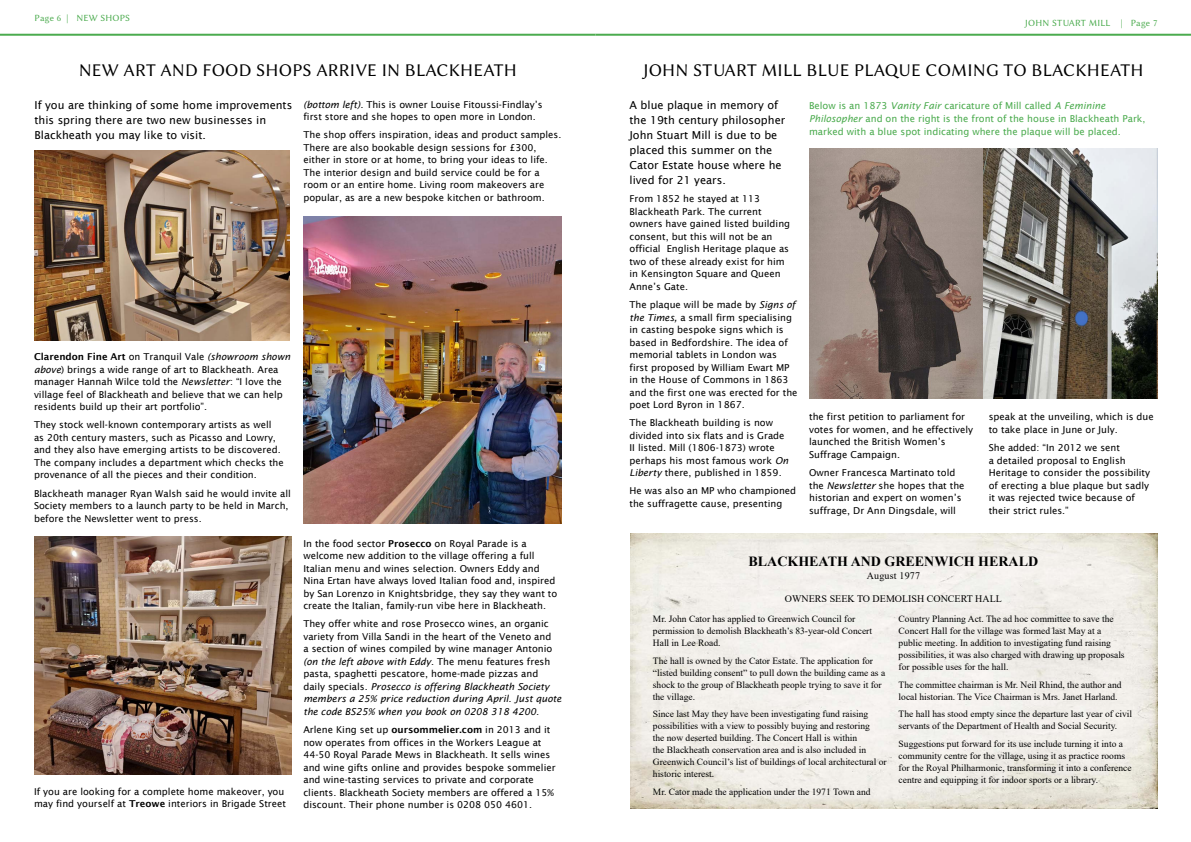
<style>
.page{position:relative;width:1191px;height:842px;background:#fff}
.page>*{position:absolute;margin:0;border:0;box-sizing:border-box;transform-origin:0 0}
.t1{font:18px "Lin Biolinum O";letter-spacing:.01em;color:#000}
.t2{font:700 14px "Times New Roman";color:#000}
.t3{font:11px/15px "Lucida Sans";color:#000}
.t4{font:10px "Times New Roman";color:#000}
.t5{font:10px "Times New Roman";letter-spacing:.02em;color:#000}
.t6{font:9.5px/12.5px "Lucida Sans";color:#000}
.t7{font:9.5px/12px "Times New Roman";color:#000}
.t8{font:9.5px/13px "Lucida Sans";color:#4bab4e}
.t9{font:9.5px "Lin Biolinum O";letter-spacing:.02em;color:#4bab4e}
.s1{font-style:italic}
.s2{font-weight:600}
</style>
<div class="page">
<hr style="left:0;top:34px;width:595px;height:2px;background:#4bab4e">
<hr style="left:595px;top:34px;width:596px;height:2px;background:#4bab4e">
<img style="left:809px;top:149px;width:348px;height:249px">
<img style="left:34px;top:151px;width:256px;height:190px">
<img style="left:34px;top:536px;width:258px;height:239px">
<img style="left:303px;top:216px;width:258px;height:307px">
<img style="left:630px;top:534px;width:527px;height:275px">
<p class="t9" style="left:34px;top:12px;width:97px">Page 6 | NEW SHOPS</p>
<p class="t9" style="left:1025px;top:18px;width:134px">JOHN STUART MILL | Page 7</p>
<h1 class="t1" style="left:79px;top:60px;width:439px">NEW ART AND FOOD SHOPS ARRIVE IN BLACKHEATH</h1>
<h1 class="t1" style="left:643px;top:60px;width:502px">JOHN STUART MILL BLUE PLAQUE COMING TO BLACKHEATH</h1>
<p class="t3" style="left:629px;top:98px;width:157px">A blue plaque in memory of the 19th century philosopher<br>John Stuart Mill is due to be placed this summer on the<br>Cator Estate house where he lived for 21 years.</p>
<p class="t6" style="left:629px;top:193px;width:162px">From 1852 he stayed at 113<br>Blackheath Park. The current owners have gained listed building consent, but this will not be an official English Heritage plaque as two of these already exist for him in Kensington Square and Queen<br>Anne’s Gate.</p>
<p class="t6" style="left:629px;top:298px;width:169px">The plaque will be made by <span class="s1">Signs of the Times,</span> a small firm specialising in casting bespoke signs which is based in Bedfordshire. The idea of memorial tablets in London was first proposed by William Ewart MP in the House of Commons in 1863 and the first one was erected for the poet Lord Byron in 1867.</p>
<p class="t6" style="left:629px;top:417px;width:160px">The Blackheath building is now divided into six flats and is Grade<br>II listed. Mill (1806-1873) wrote perhaps his most famous work <span class="s1">On<br>Liberty</span> there, published in 1859.</p>
<p class="t6" style="left:629px;top:485px;width:168px">He was also an MP who championed the suffragette cause, presenting</p>
<p class="t6" style="left:303px;top:98px;width:241px"><span class="s1">(bottom left).</span> This is owner Louise Fitoussi-Findlay’s first store and she hopes to open more in London.</p>
<p class="t6" style="left:303px;top:129px;width:259px">The shop offers inspiration, ideas and product samples.<br>There are also bookable design sessions for £300, either in store or at home, to bring your ideas to life.<br>The interior design and build service could be for a room or an entire home. Living room makeovers are popular, as are a new bespoke kitchen or bathroom.</p>
<p class="t3" style="left:34px;top:98px;width:259px">If you are thinking of some home improvements this spring there are two new businesses in<br>Blackheath you may like to visit.</p>
<p class="t8" style="left:809px;top:99px;width:338px">Below is an 1873 <span class="s1">Vanity Fair</span> caricature of Mill called <span class="s1">A Feminine<br>Philosopher</span> and on the right is the front of the house in Blackheath Park, marked with a blue spot indicating where the plaque will be placed.</p>
<p class="t6" style="left:34px;top:351px;width:258px"><span class="s2">Clarendon Fine Art</span> on Tranquil Vale <span class="s1">(showroom shown above</span>) brings a wide range of art to Blackheath. Area manager Hannah Wilce told the <span class="s1">Newsletter</span>: “I love the village feel of Blackheath and believe that we can help residents build up their art portfolio”.</p>
<p class="t6" style="left:34px;top:419px;width:251px">They stock well-known contemporary artists as well as 20th century masters, such as Picasso and Lowry, and they also have emerging artists to be discovered.<br>The company includes a department which checks the provenance of all the pieces and their condition.</p>
<p class="t6" style="left:34px;top:487px;width:258px">Blackheath manager Ryan Walsh said he would invite all<br>Society members to a launch party to be held in March, before the Newsletter went to press.</p>
<p class="t6" style="left:809px;top:411px;width:165px">the first petition to parliament for votes for women, and he effectively launched the British Women’s<br>Suffrage Campaign.</p>
<p class="t6" style="left:809px;top:466px;width:157px">Owner Francesca Martinato told the <span class="s1">Newsletter</span> she hopes that the historian and expert on women’s suffrage, Dr Ann Dingsdale, will</p>
<p class="t6" style="left:988px;top:411px;width:167px">speak at the unveiling, which is due to take place in June or July.</p>
<p class="t6" style="left:988px;top:441px;width:163px">She added: “In 2012 we sent<br>a detailed proposal to English<br>Heritage to consider the possibility of erecting a blue plaque but sadly it was rejected twice because of their strict rules.”</p>
<p class="t6" style="left:34px;top:785px;width:253px">If you are looking for a complete home makeover, you may find yourself at <span class="s2">Treowe</span> interiors in Brigade Street</p>
<p class="t6" style="left:303px;top:537px;width:255px">In the food sector <span class="s2">Prosecco</span> on Royal Parade is a welcome new addition to the village offering a full Italian menu and wines selection. Owners Eddy and Nina Ertan have always loved Italian food and, inspired by San Lorenzo in Knightsbridge, they say they want to create the Italian, family-run vibe here in Blackheath.</p>
<p class="t6" style="left:303px;top:618px;width:259px">They offer white and rose Prosecco wines, an organic variety from Villa Sandi in the heart of the Veneto and<br>a section of wines compiled by wine manager Antonio <span class="s1">(on the left above with Eddy</span>. The menu features fresh pasta, spaghetti pescatore, home-made pizzas and daily specials. <span class="s1">Prosecco is offering Blackheath Society members a 25% price reduction during April. Just quote the code BS25% when you book on 0208 318 4200.</span></p>
<p class="t6" style="left:303px;top:723px;width:254px">Arlene King set up <span class="s2">oursommelier.com</span> in 2013 and it now operates from offices in the Workers League at 44-50 Royal Parade Mews in Blackheath. It sells wines and wine gifts online and provides bespoke sommelier and wine-tasting services to private and corporate clients. Blackheath Society members are offered a 15% discount. Their phone number is 0208 050 4601.</p>
<h2 class="t2" style="left:748px;top:551px;width:291px">BLACKHEATH AND GREENWICH HERALD</h2>
<p class="t5" style="left:866px;top:569px;width:55px">August 1977</p>
<p class="t4" style="left:785px;top:592px;width:218px">OWNERS SEEK TO DEMOLISH CONCERT HALL</p>
<p class="t7" style="left:653px;top:612px;width:221px">Mr. John Cator has applied to Greenwich Council for permission to demolish Blackheath’s 83-year-old Concert<br>Hall in Lee Road.</p>
<p class="t7" style="left:653px;top:654px;width:234px">The hall is owned by the Cator Estate. The application for “listed building consent” to pull down the building came as a shock to the group of Blackheath people trying to save it for the village.</p>
<p class="t7" style="left:653px;top:708px;width:235px">Since last May they have been investigating fund raising possibilities with a view to possibly buying and restoring<br>the now deserted building. The Concert Hall is within<br>the Blackheath conservation area and is also included in Greenwich Council’s list of buildings of local architectural or historic interest.</p>
<p class="t7" style="left:653px;top:785px;width:219px">Mr. Cator made the application under the 1971 Town and</p>
<p class="t7" style="left:898px;top:612px;width:227px">Country Planning Act. The ad hoc committee to save the Concert Hall for the village was formed last May at a public meeting. In addition to investigating fund raising possibilities, it was also charged with drawing up proposals for possible uses for the hall.</p>
<p class="t7" style="left:898px;top:678px;width:224px">The committee chairman is Mr. Neil Rhind, the author and local historian. The Vice Chairman is Mrs. Janet Harland.</p>
<p class="t7" style="left:898px;top:708px;width:235px">The hall has stood empty since the departure last year of civil servants of the Department of Health and Social Security.</p>
<p class="t7" style="left:898px;top:737px;width:234px">Suggestions put forward for its use include turning it into a community centre for the village, using it as practice rooms for the Royal Philharmonic, transforming it into a conference centre and equipping it for indoor sports or a library.</p>
</div>
